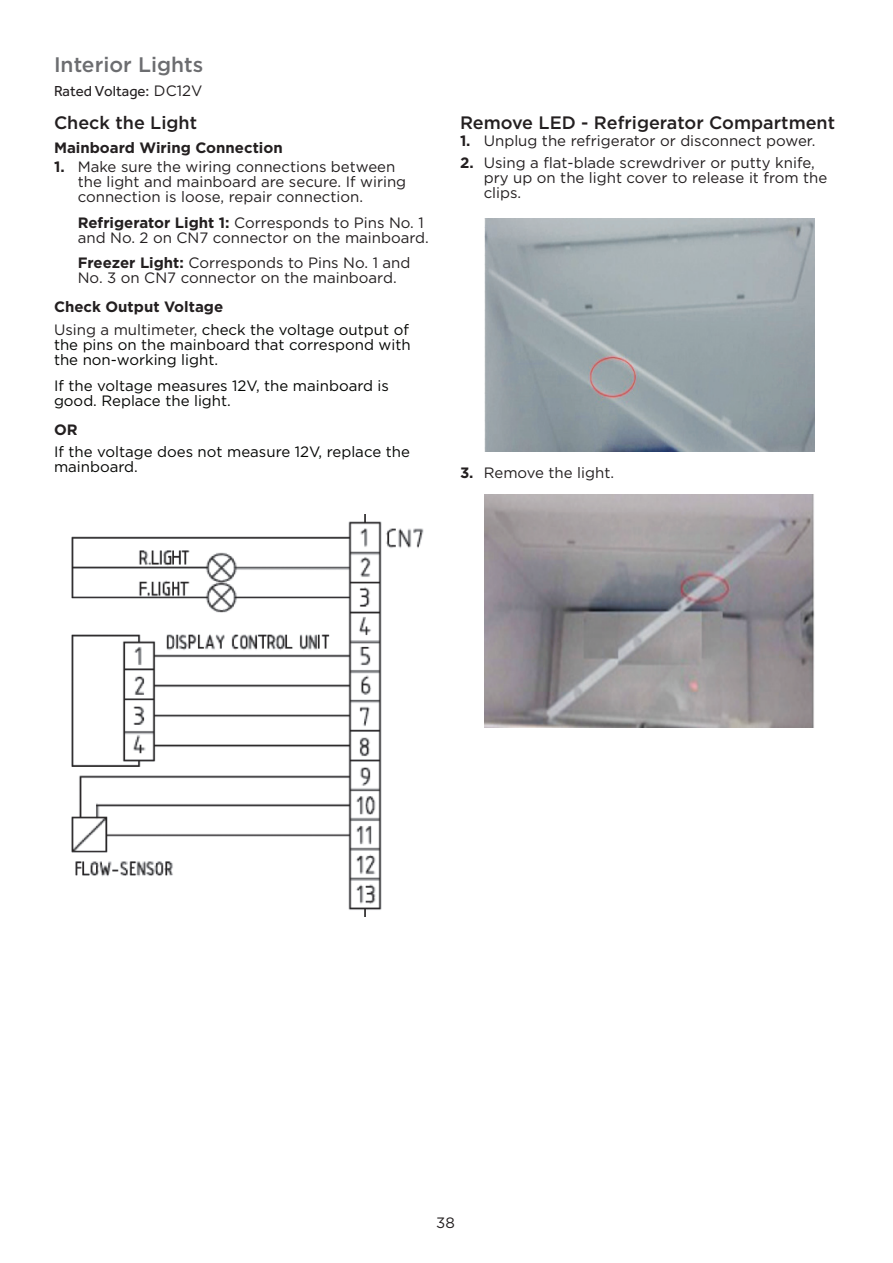
<style>
.page{position:relative;width:893px;height:1263px;background:#fff}
.page>*{position:absolute;margin:0;border:0;box-sizing:border-box;transform-origin:0 0}
.t1{font:500 21px "Gotham";color:#6c6d70}
.t2{font:500 18px "Gotham";color:#231f20}
.t3{font:15px/15px "Gotham";color:#231f20}
.t4{font:15px/15px "Gotham";color:#040503}
.t5{font:700 15px "Gotham";color:#231f20}
.t6{font:15px "Effra";color:#231f20}
.s1{font-family:"Gotham"}
.s2{font-weight:700}
.s3{font-weight:700;color:#231f20}
.s4{color:#231f20}
</style>
<div class="page">
<img style="left:71px;top:514px;width:353px;height:402px">
<img style="left:485px;top:219px;width:329px;height:233px">
<img style="left:485px;top:495px;width:329px;height:233px">
<h1 class="t1" style="left:54px;top:52px;width:151px">Interior Lights</h1>
<p class="t6" style="left:54px;top:83px;width:150px">Rated Voltage: <span class="s1">DC12V</span></p>
<p class="t2" style="left:54px;top:112px;width:145px">Check the Light</p>
<p class="t5" style="left:54px;top:139px;width:230px">Mainboard Wiring Connection</p>
<p class="t3" style="left:78px;top:159px;width:330px;text-indent:-24px"><span class="s2">1.</span> Make sure the wiring connections between the light and mainboard are secure. If wiring connection is loose, repair connection.</p>
<p class="t3" style="left:78px;top:215px;width:353px"><span class="s2">Refrigerator Light 1:</span> Corresponds to Pins No. 1 and No. 2 on CN7 connector on the mainboard.</p>
<p class="t3" style="left:78px;top:255px;width:334px"><span class="s2">Freezer Light:</span> Corresponds to Pins No. 1 and<br>No. 3 on CN7 connector on the mainboard.</p>
<p class="t4" style="left:54px;top:296px;width:356px;line-height:22.5px"><span class="s3">Check Output Voltage<br></span><span class="s4">Using a multimeter,</span> check the voltage output of</p>
<p class="t4" style="left:54px;top:337px;width:358px">the pins on the mainboard that correspond with the non-working light.</p>
<p class="t4" style="left:54px;top:377px;width:337px">If the voltage measures 12V, the mainboard is good. Replace the light.</p>
<p class="t5" style="left:54px;top:421px;width:25px">OR</p>
<p class="t4" style="left:54px;top:444px;width:357px">If the voltage does not measure 12V, replace the mainboard.</p>
<p class="t2" style="left:460px;top:112px;width:377px">Remove LED - Refrigerator Compartment</p>
<p class="t3" style="left:460px;top:133px;width:357px"><span class="s2">1.</span> Unplug the refrigerator or disconnect power.</p>
<p class="t3" style="left:484px;top:155px;width:345px;text-indent:-24px"><span class="s2">2.</span> Using a flat-blade screwdriver or putty knife, pry up on the light cover to release it from the clips.</p>
<p class="t3" style="left:460px;top:465px;width:156px"><span class="s2">3.</span> Remove the light.</p>
<p class="t3" style="left:436px;top:1214px;width:20px">38</p>
</div>
